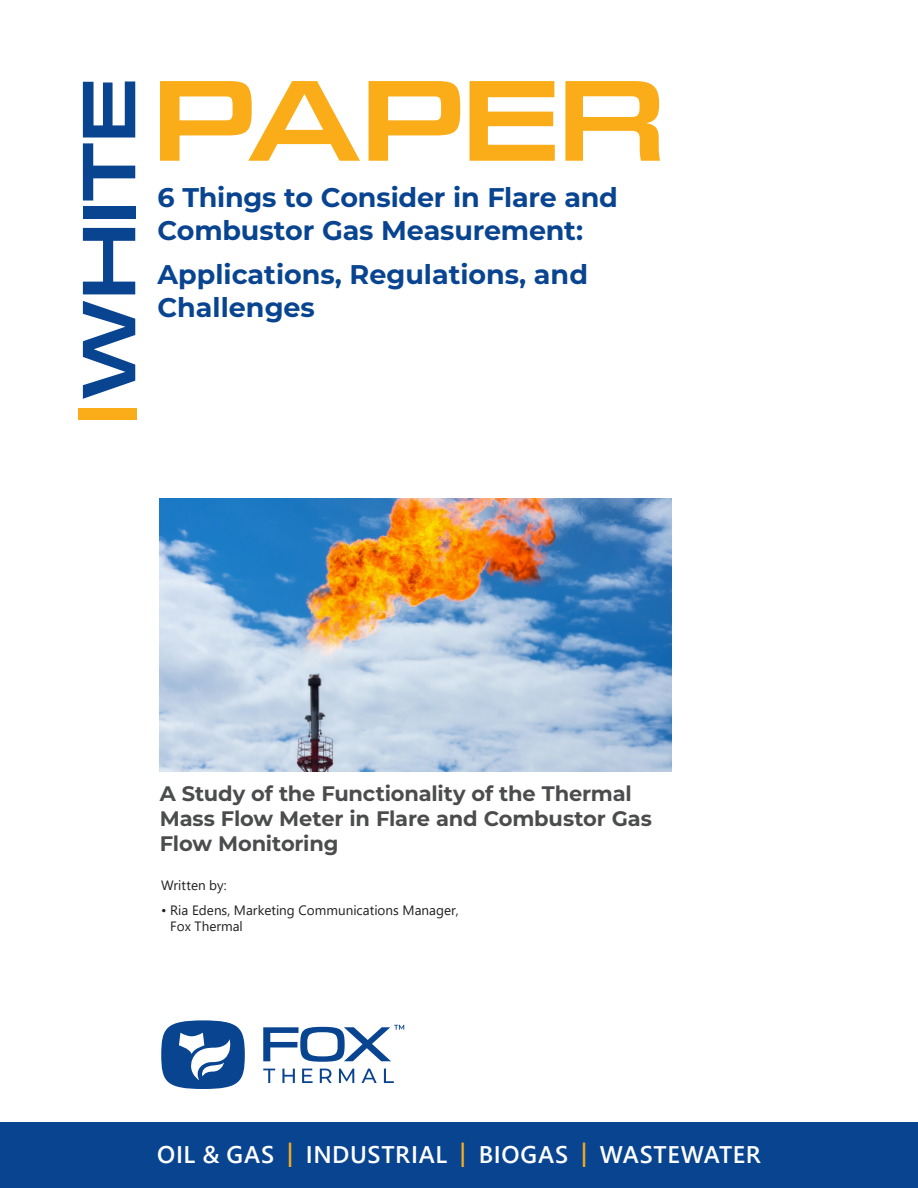
<style>
.page{position:relative;width:918px;height:1188px;background:#fff}
.page>*{position:absolute;margin:0;border:0;box-sizing:border-box;transform-origin:0 0}
.Cover_Model{font:700 105px "DDT Ex Rg";letter-spacing:-.02em;color:#faad19}
.Cover_Model-2{font:700 69px "DDT Ex Rg";letter-spacing:-.005em;color:#094491}
.Cover_Subhead{font:700 27px/32.4px "Montserrat";color:#094491}
.Cover_footer{font:600 24px "Segoe UI";letter-spacing:.03em;color:#fff}
.Cover_Subhead-2{font:700 21px/25.2px "Montserrat";letter-spacing:-.01em;color:#4b4c4d}
.Cover_bullets{font:13.5px/16.2px "Segoe UI";color:#231f20}
.s1{color:#faad19}
</style>
<div class="page">
<img style="left:160px;top:499px;width:512px;height:273px">
<div style="left:0;top:1123px;width:918px;height:65px;background:#094491"></div>
<div style="left:78px;top:408px;width:58px;height:12px;background:#faad19"></div>
<div style="left:161px;top:1020px;width:84px;height:69px;background:#094491;border-radius:50%"></div>
<svg style="left:179px;top:1033px;width:51px;height:47px"></svg>
<svg style="left:263px;top:1069px;width:12px;height:14px"></svg>
<svg style="left:282px;top:1069px;width:13px;height:14px"></svg>
<svg style="left:302px;top:1069px;width:11px;height:14px"></svg>
<svg style="left:320px;top:1069px;width:12px;height:14px"></svg>
<svg style="left:339px;top:1069px;width:15px;height:14px"></svg>
<svg style="left:362px;top:1069px;width:15px;height:14px"></svg>
<svg style="left:384px;top:1069px;width:10px;height:14px"></svg>
<svg style="left:263px;top:1025px;width:141px;height:37px"></svg>
<p class="Cover_Model-2" style="left:67px;top:401px;width:325px;rotate:-90deg">WHITE</p>
<p class="Cover_Model" style="left:153px;top:57px;width:514px">PAPER</p>
<p class="Cover_Subhead" style="left:158px;top:180px;width:462px">6 Things to Consider in Flare and<br>Combustor Gas Measurement:</p>
<p class="Cover_Subhead" style="left:158px;top:257px;width:432px">Applications, Regulations, and<br>Challenges</p>
<p class="Cover_Subhead-2" style="left:160px;top:780px;width:494px">A Study of the Functionality of the Thermal<br>Mass Flow Meter in Flare and Combustor Gas<br>Flow Monitoring</p>
<p class="Cover_bullets" style="left:161px;top:876px;width:67px">Written by:</p>
<p class="Cover_bullets" style="left:170px;top:901px;width:290px;text-indent:-9px">• Ria Edens, Marketing Communications Manager,<br>Fox Thermal</p>
<p class="Cover_footer" style="left:157px;top:1131px;width:605px">OIL &amp; GAS <span class="s1">|</span> INDUSTRIAL <span class="s1">|</span> BIOGAS <span class="s1">|</span> WASTEWATER</p>
</div>
